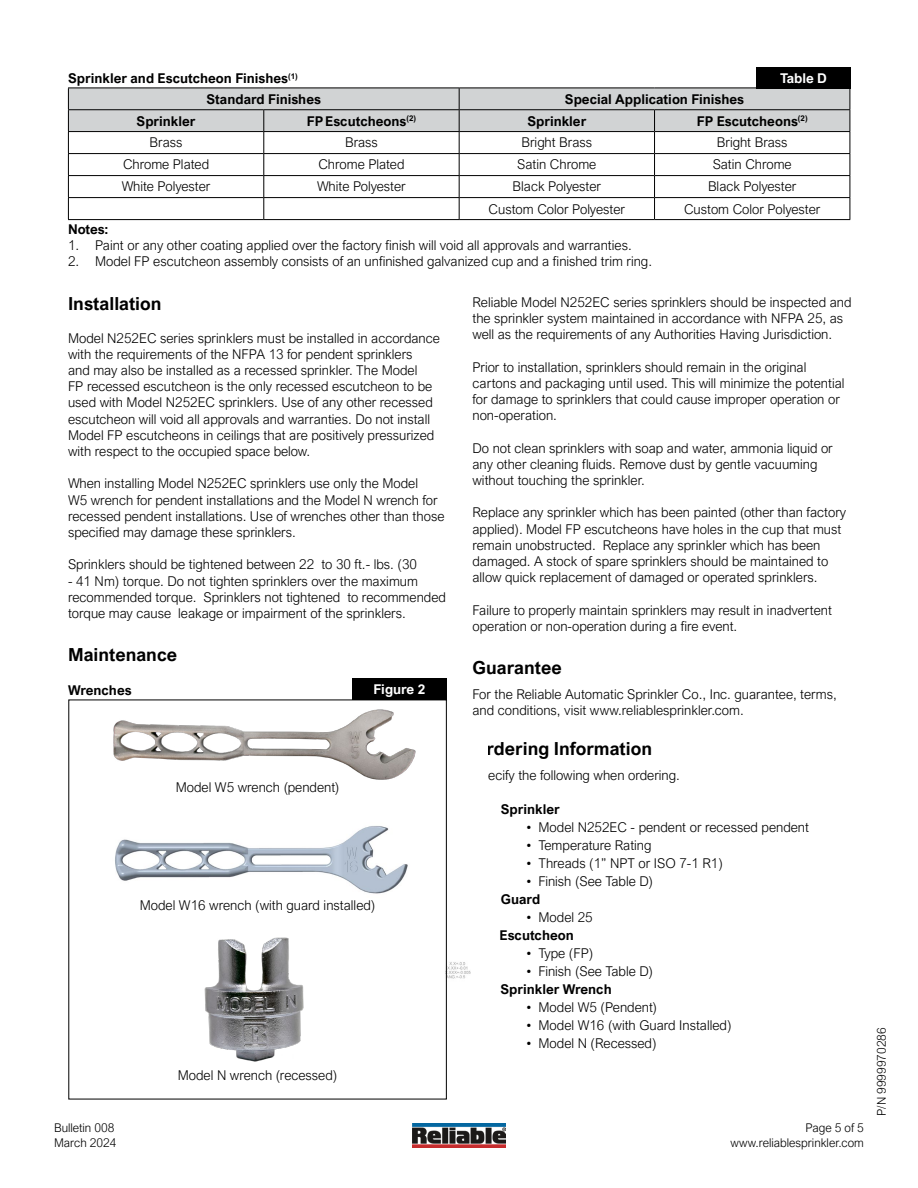
<style>
.page{position:relative;width:918px;height:1188px;background:#fff}
.page>*{position:absolute;margin:0;border:0;box-sizing:border-box;transform-origin:0 0}
.t1{font:700 18px "Arial Nova";color:#000}
.t2{font:300 13.5px/16.2px "Arial Nova";color:#000}
.t3{font:700 13.5px "Arial Nova";color:#000}
.t4{font:700 13.5px "Arial Nova";color:#fff}
.t5{font:300 12px/14.4px "Arial Nova";color:#000}
</style>
<div class="page">
<svg style="left:68px;top:88px;width:783px;height:131px"></svg>
<hr style="left:68px;top:219px;width:196px;height:1px;background:#000">
<hr style="left:264px;top:219px;width:195px;height:1px;background:#000">
<hr style="left:459px;top:219px;width:196px;height:1px;background:#000">
<hr style="left:655px;top:219px;width:195px;height:1px;background:#000">
<div style="left:756px;top:68px;width:95px;height:21px;background:#000"></div>
<img style="left:115px;top:826px;width:356px;height:153px">
<div style="left:352px;top:678px;width:95px;height:22px;background:#000"></div>
<img style="left:142px;top:911px;width:231px;height:151px">
<img style="left:68px;top:699px;width:348px;height:81px">
<img style="left:412px;top:1124px;width:94px;height:24px">
<p class="t3" style="left:68px;top:70px;width:231px">Sprinkler and Escutcheon Finishes<sup>(1)</sup></p>
<p class="t4" style="left:780px;top:71px;width:48px">Table D</p>
<p class="t3" style="left:207px;top:91px;width:116px">Standard Finishes</p>
<p class="t3" style="left:565px;top:91px;width:181px">Special Application Finishes</p>
<p class="t3" style="left:137px;top:113px;width:60px">Sprinkler</p>
<p class="t3" style="left:307px;top:113px;width:111px">FPEscutcheons<sup>(2)</sup></p>
<p class="t3" style="left:527px;top:113px;width:60px">Sprinkler</p>
<p class="t3" style="left:697px;top:113px;width:112px">FP Escutcheons<sup>(2)</sup></p>
<p class="t2" style="left:150px;top:135px;width:34px">Brass</p>
<p class="t2" style="left:345px;top:135px;width:34px">Brass</p>
<p class="t2" style="left:521px;top:135px;width:72px">Bright Brass</p>
<p class="t2" style="left:717px;top:135px;width:72px">Bright Brass</p>
<p class="t2" style="left:123px;top:157px;width:88px">Chrome Plated</p>
<p class="t2" style="left:318px;top:157px;width:88px">Chrome Plated</p>
<p class="t2" style="left:517px;top:157px;width:81px">Satin Chrome</p>
<p class="t2" style="left:713px;top:157px;width:81px">Satin Chrome</p>
<p class="t2" style="left:122px;top:179px;width:90px">White Polyester</p>
<p class="t2" style="left:317px;top:179px;width:90px">White Polyester</p>
<p class="t2" style="left:513px;top:179px;width:90px">Black Polyester</p>
<p class="t2" style="left:708px;top:179px;width:90px">Black Polyester</p>
<p class="t2" style="left:489px;top:201px;width:138px">Custom Color Polyester</p>
<p class="t2" style="left:684px;top:201px;width:138px">Custom Color Polyester</p>
<p class="t3" style="left:68px;top:221px;width:42px">Notes:</p>
<p class="t2" style="left:68px;top:237px;width:565px">1. Paint or any other coating applied over the factory finish will void all approvals and warranties.</p>
<p class="t2" style="left:68px;top:253px;width:586px">2. Model FP escutcheon assembly consists of an unfinished galvanized cup and a finished trim ring.</p>
<h1 class="t1" style="left:68px;top:293px;width:95px">Installation</h1>
<p class="t2" style="left:68px;top:330px;width:373px">Model N252EC series sprinklers must be installed in accordance with the requirements of the NFPA 13 for pendent sprinklers<br>and may also be installed as a recessed sprinkler. The Model<br>FP recessed escutcheon is the only recessed escutcheon to be used with Model N252EC sprinklers. Use of any other recessed escutcheon will void all approvals and warranties. Do not install Model FP escutcheons in ceilings that are positively pressurized with respect to the occupied space below.</p>
<p class="t2" style="left:68px;top:475px;width:378px">When installing Model N252EC sprinklers use only the Model<br>W5 wrench for pendent installations and the Model N wrench for recessed pendent installations. Use of wrenches other than those specified may damage these sprinklers.</p>
<p class="t2" style="left:68px;top:556px;width:351px">Sprinklers should be tightened between 22 to 30 ft.- lbs. (30</p>
<p class="t2" style="left:68px;top:573px;width:379px">- 41 Nm) torque. Do not tighten sprinklers over the maximum recommended torque. Sprinklers not tightened to recommended torque may cause leakage or impairment of the sprinklers.</p>
<h1 class="t1" style="left:68px;top:644px;width:111px">Maintenance</h1>
<p class="t2" style="left:472px;top:294px;width:381px">Reliable Model N252EC series sprinklers should be inspected and the sprinkler system maintained in accordance with NFPA 25, as well as the requirements of any Authorities Having Jurisdiction.</p>
<p class="t2" style="left:472px;top:359px;width:374px">Prior to installation, sprinklers should remain in the original cartons and packaging until used. This will minimize the potential for damage to sprinklers that could cause improper operation or non-operation.</p>
<p class="t2" style="left:472px;top:440px;width:362px">Do not clean sprinklers with soap and water, ammonia liquid or any other cleaning fluids. Remove dust by gentle vacuuming without touching the sprinkler.</p>
<p class="t2" style="left:472px;top:505px;width:375px">Replace any sprinkler which has been painted (other than factory applied). Model FP escutcheons have holes in the cup that must remain unobstructed. Replace any sprinkler which has been damaged. A stock of spare sprinklers should be maintained to allow quick replacement of damaged or operated sprinklers.</p>
<p class="t2" style="left:472px;top:602px;width:361px">Failure to properly maintain sprinklers may result in inadvertent operation or non-operation during a fire event.</p>
<h1 class="t1" style="left:472px;top:657px;width:91px">Guarantee</h1>
<p class="t2" style="left:472px;top:686px;width:366px">For the Reliable Automatic Sprinkler Co., Inc. guarantee, terms, and conditions, visit www.reliablesprinkler.com.</p>
<h1 class="t1" style="left:472px;top:738px;width:181px">Ordering Information</h1>
<p class="t2" style="left:472px;top:767px;width:209px">Specify the following when ordering.</p>
<p class="t3" style="left:501px;top:802px;width:60px">Sprinkler</p>
<p class="t2" style="left:526px;top:820px;width:284px">• Model N252EC - pendent or recessed pendent</p>
<p class="t2" style="left:526px;top:838px;width:127px">• Temperature Rating</p>
<p class="t2" style="left:526px;top:856px;width:198px">• Threads (1” NPT or ISO 7-1 R1)</p>
<p class="t2" style="left:526px;top:874px;width:128px">• Finish (See Table D)</p>
<p class="t3" style="left:501px;top:892px;width:41px">Guard</p>
<p class="t2" style="left:526px;top:910px;width:68px">• Model 25</p>
<p class="t3" style="left:500px;top:928px;width:76px">Escutcheon</p>
<p class="t2" style="left:526px;top:946px;width:68px">• Type (FP)</p>
<p class="t2" style="left:526px;top:964px;width:128px">• Finish (See Table D)</p>
<p class="t3" style="left:500px;top:982px;width:113px">Sprinkler Wrench</p>
<p class="t2" style="left:526px;top:1000px;width:132px">• Model W5 (Pendent)</p>
<p class="t2" style="left:526px;top:1018px;width:207px">• Model W16 (with Guard Installed)</p>
<p class="t2" style="left:526px;top:1036px;width:132px">• Model N (Recessed)</p>
<p class="t3" style="left:68px;top:682px;width:65px">Wrenches</p>
<p class="t4" style="left:374px;top:682px;width:53px">Figure 2</p>
<p class="t2" style="left:176px;top:780px;width:165px">Model W5 wrench (pendent)</p>
<p class="t2" style="left:140px;top:897px;width:237px">Model W16 wrench (with guard installed)</p>
<p class="t2" style="left:178px;top:1067px;width:161px">Model N wrench (recessed)</p>
<p class="t5" style="left:54px;top:1121px;width:64px">Bulletin 008<br>March 2024</p>
<p class="t5" style="left:730px;top:1121px;width:135px;text-align:right">Page 5 of 5 www.reliablesprinkler.com</p>
<p class="t5" style="left:874px;top:1116px;width:90px;rotate:-90deg">P/N 9999970286</p>
</div>
